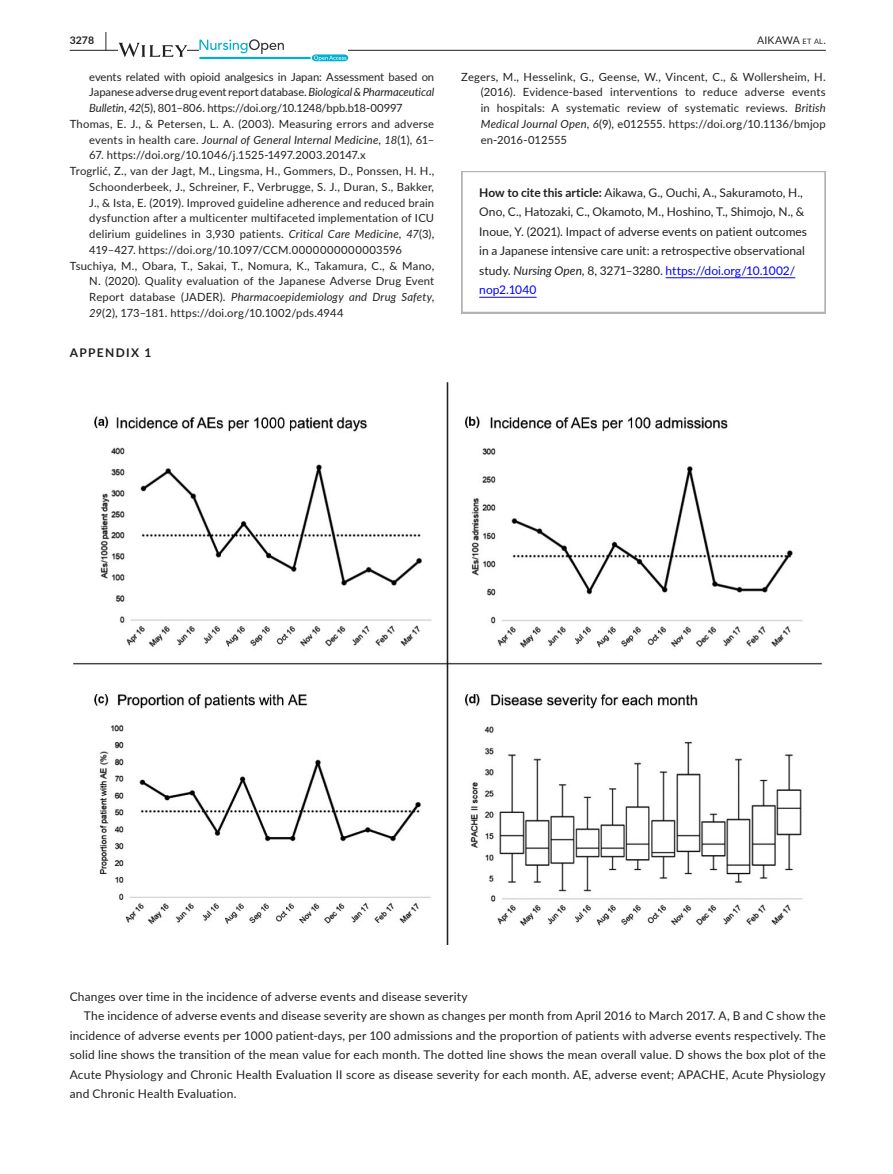
<style>
.page{position:relative;width:893px;height:1174px;background:#fff}
.page>*{position:absolute;margin:0;border:0;box-sizing:border-box;transform-origin:0 0}
.t1{font:12px/19.5px "Lato";letter-spacing:.01em;color:#231f20}
.t2{font:700 12px "Lato";letter-spacing:.115em;color:#231f20}
.t3{font:11.25px/15.8px "Lato";letter-spacing:.015em;color:#231f20;text-align:justify}
.t4{font:11.25px "Lato";letter-spacing:-.005em;color:#231f20}
.t5{font:italic 11.25px "Lato";letter-spacing:.015em;color:#231f20}
.t6{font:11.25px "Lato";letter-spacing:-.01em;color:#231f20}
.t7{font:10.5px "Lato";letter-spacing:.015em;color:#231f20}
.t8{font:700 10.5px "Lato";color:#231f20}
.s1{font-size:19.5px}
.s2{font-size:7.35px}
.s3{font-style:italic}
.s4{font-style:normal}
.s5{font-weight:700}
.s6{color:#00f}
</style>
<div class="page">
<hr style="left:70px;top:50px;width:756px;height:1px;background:#231f20">
<svg style="left:119px;top:43px;width:68px;height:14px"></svg>
<svg style="left:199px;top:39px;width:149px;height:22px"></svg>
<hr style="left:666px;top:277px;width:129px;height:1px;background:#00f">
<hr style="left:461px;top:312px;width:365px;height:1px;background:#b2b3b7">
<hr style="left:479px;top:297px;width:58px;height:1px;background:#00f">
<img style="left:74px;top:382px;width:748px;height:562px">
<p class="t8" style="left:70px;top:33px;width:39px">3278 <span class="s1">|</span></p>
<p class="t7" style="left:757px;top:33px;width:70px">AIKAWA <span class="s2">et al</span>.</p>
<p class="t6" style="left:89px;top:68px;width:346px">events related with opioid analgesics in Japan: Assessment based on</p>
<p class="t4" style="left:89px;top:84px;width:346px">Japanese adverse drug event report database. <span class="s3">Biological &amp; Pharmaceutical</span></p>
<p class="t4" style="left:89px;top:100px;width:315px"><span class="s3">Bulletin</span>, <span class="s3">42</span>(5), 801–806. https://doi.org/10.1248/bpb.b18-00997</p>
<p class="t3" style="left:70px;top:115px;width:366px">Thomas, E. J., &amp; Petersen, L. A. (2003). Measuring errors and adverse</p>
<p class="t5" style="left:89px;top:131px;width:346px"><span class="s4">events in health care.</span> Journal of General Internal Medicine<span class="s4">,</span> 18<span class="s4">(1), 61–</span></p>
<p class="t3" style="left:89px;top:147px;width:278px">67. https://doi.org/10.1046/j.1525-1497.2003.20147.x</p>
<p class="t3" style="left:70px;top:163px;width:366px">Trogrlić, Z., van der Jagt, M., Lingsma, H., Gommers, D., Ponssen, H. H.,</p>
<p class="t3" style="left:89px;top:178px;width:346px">Schoonderbeek, J., Schreiner, F., Verbrugge, S. J., Duran, S., Bakker,</p>
<p class="t3" style="left:89px;top:194px;width:346px">J., &amp; Ista, E. (2019). Improved guideline adherence and reduced brain</p>
<p class="t3" style="left:89px;top:210px;width:346px">dysfunction after a multicenter multifaceted implementation of ICU</p>
<p class="t3" style="left:89px;top:226px;width:346px">delirium guidelines in 3,930 patients. <span class="s3">Critical Care Medicine</span>, <span class="s3">47</span>(3),</p>
<p class="t3" style="left:89px;top:241px;width:314px">419–427. https://doi.org/10.1097/CCM.0000000000003596</p>
<p class="t3" style="left:70px;top:257px;width:366px">Tsuchiya, M., Obara, T., Sakai, T., Nomura, K., Takamura, C., &amp; Mano,</p>
<p class="t3" style="left:89px;top:273px;width:346px">N. (2020). Quality evaluation of the Japanese Adverse Drug Event</p>
<p class="t5" style="left:89px;top:289px;width:346px"><span class="s4">Report database (JADER).</span> Pharmacoepidemiology and Drug Safety<span class="s4">,</span></p>
<p class="t3" style="left:89px;top:304px;width:256px"><span class="s3">29</span>(2), 173–181. https://doi.org/10.1002/pds.4944</p>
<p class="t3" style="left:481px;top:68px;width:346px;text-indent:-19px">Zegers, M., Hesselink, G., Geense, W., Vincent, C., &amp; Wollersheim, H. (2016). Evidence-based interventions to reduce adverse events in hospitals: A systematic review of systematic reviews. <span class="s3">British Medical Journal Open</span>, <span class="s3">6</span>(9), e012555. https://doi.org/10.1136/bmjop en-2016-012555</p>
<p class="t1" style="left:479px;top:182px;width:329px"><span class="s5">How to cite this article:</span> Aikawa, G., Ouchi, A., Sakuramoto, H., Ono, C., Hatozaki, C., Okamoto, M., Hoshino, T., Shimojo, N., &amp; Inoue, Y. (2021). Impact of adverse events on patient outcomes in a Japanese intensive care unit: a retrospective observational study. <span class="s3">Nursing Open</span>, 8, 3271–3280. <span class="s6">https://doi.org/10.1002/ nop2.1040</span></p>
<p class="t2" style="left:70px;top:343px;width:83px">APPENDIX 1</p>
<p class="t1" style="left:70px;top:986px;width:399px">Changes over time in the incidence of adverse events and disease severity</p>
<p class="t1" style="left:84px;top:1005px;width:743px">The incidence of adverse events and disease severity are shown as changes per month from April 2016 to March 2017. A, B and C show the</p>
<p class="t1" style="left:70px;top:1025px;width:757px">incidence of adverse events per 1000 patient-days, per 100 admissions and the proportion of patients with adverse events respectively. The</p>
<p class="t1" style="left:70px;top:1044px;width:757px">solid line shows the transition of the mean value for each month. The dotted line shows the mean overall value. D shows the box plot of the</p>
<p class="t1" style="left:70px;top:1064px;width:757px">Acute Physiology and Chronic Health Evaluation II score as disease severity for each month. AE, adverse event; APACHE, Acute Physiology</p>
<p class="t1" style="left:70px;top:1083px;width:168px">and Chronic Health Evaluation.</p>
</div>
